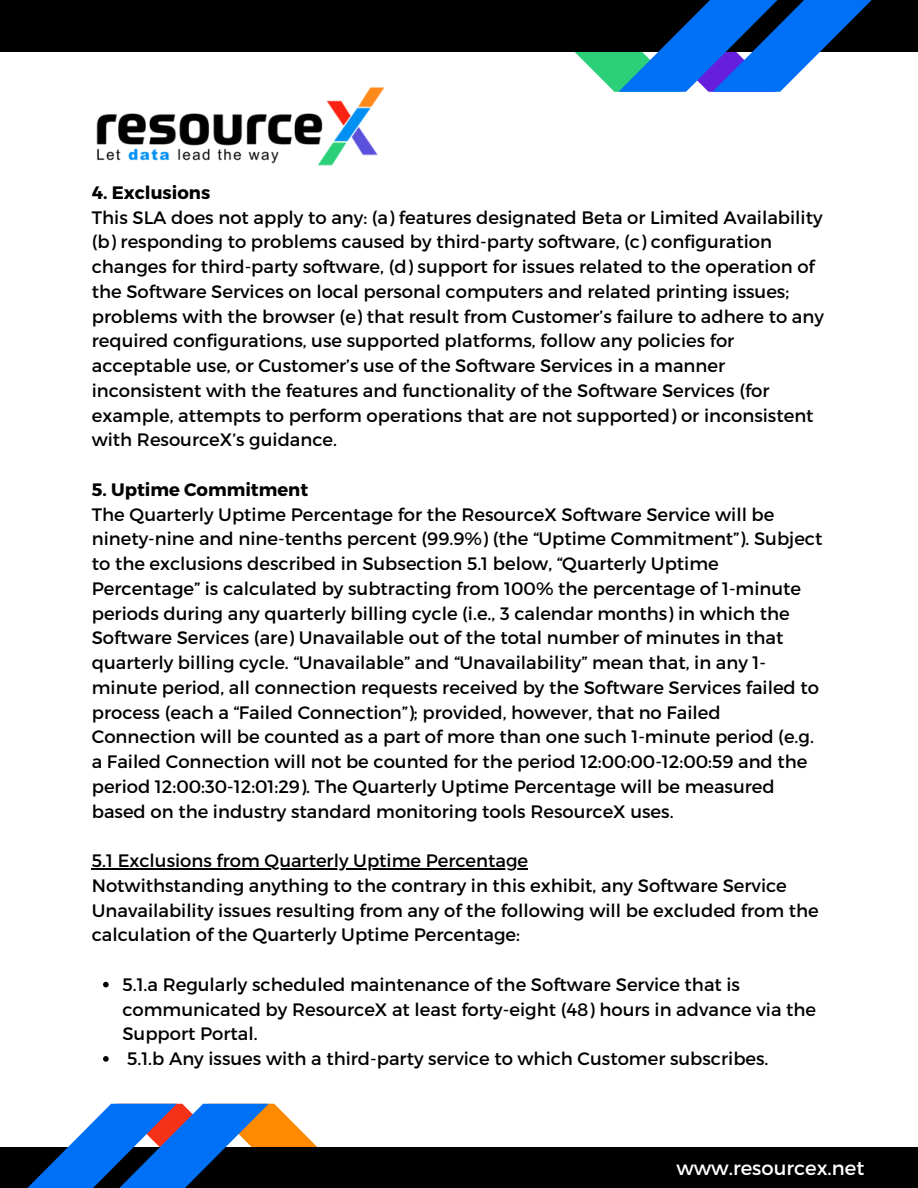
<style>
.page{position:relative;width:918px;height:1188px;background:#fff}
.page>*{position:absolute;margin:0;border:0;box-sizing:border-box;transform-origin:0 0}
.t1{font:19.65px "Montserrat";color:#fff}
.t2{font:18px/24.8px "Montserrat";color:#000}
.t3{font:700 18px "Montserrat";color:#000}
</style>
<div class="page">
<div style="left:0;top:0;width:918px;height:52px;background:#000"></div>
<svg style="left:575px;top:0;width:297px;height:92px"></svg>
<img style="left:96px;top:87px;width:289px;height:79px">
<div style="left:0;top:1147px;width:918px;height:41px;background:#000"></div>
<svg style="left:27px;top:1104px;width:290px;height:84px"></svg>
<svg style="left:103px;top:982px;width:6px;height:5px"></svg>
<svg style="left:103px;top:1056px;width:6px;height:6px"></svg>
<hr style="left:92px;top:868px;width:436px;height:1px;background:#000">
<p class="t3" style="left:92px;top:181px;width:120px">4. Exclusions</p>
<p class="t2" style="left:92px;top:204px;width:734px">This SLA does not apply to any: (a) features designated Beta or Limited Availability (b) responding to problems caused by third-party software, (c) configuration changes for third-party software, (d) support for issues related to the operation of the Software Services on local personal computers and related printing issues; problems with the browser (e) that result from Customer’s failure to adhere to any required configurations, use supported platforms, follow any policies for acceptable use, or Customer’s use of the Software Services in a manner inconsistent with the features and functionality of the Software Services (for example, attempts to perform operations that are not supported) or inconsistent with ResourceX’s guidance.</p>
<p class="t3" style="left:92px;top:478px;width:218px">5. Uptime Commitment</p>
<p class="t2" style="left:92px;top:501px;width:732px">The Quarterly Uptime Percentage for the ResourceX Software Service will be ninety-nine and nine-tenths percent (99.9%) (the “Uptime Commitment”). Subject to the exclusions described in Subsection 5.1 below, “Quarterly Uptime Percentage” is calculated by subtracting from 100% the percentage of 1-minute periods during any quarterly billing cycle (i.e., 3 calendar months) in which the Software Services (are) Unavailable out of the total number of minutes in that quarterly billing cycle. “Unavailable” and “Unavailability” mean that, in any 1- minute period, all connection requests received by the Software Services failed to process (each a “Failed Connection”); provided, however, that no Failed Connection will be counted as a part of more than one such 1-minute period (e.g. a Failed Connection will not be counted for the period 12:00:00-12:00:59 and the period 12:00:30-12:01:29). The Quarterly Uptime Percentage will be measured based on the industry standard monitoring tools ResourceX uses.</p>
<p class="t2" style="left:92px;top:847px;width:438px">5.1 Exclusions from Quarterly Uptime Percentage</p>
<p class="t2" style="left:92px;top:872px;width:728px">Notwithstanding anything to the contrary in this exhibit, any Software Service<br>Unavailability issues resulting from any of the following will be excluded from the calculation of the Quarterly Uptime Percentage:</p>
<p class="t2" style="left:122px;top:971px;width:695px">5.1.a Regularly scheduled maintenance of the Software Service that is communicated by ResourceX at least forty-eight (48) hours in advance via the<br>Support Portal.</p>
<p class="t2" style="left:127px;top:1045px;width:643px">5.1.b Any issues with a third-party service to which Customer subscribes.</p>
<p class="t1" style="left:676px;top:1155px;width:190px">www.resourcex.net</p>
</div>
